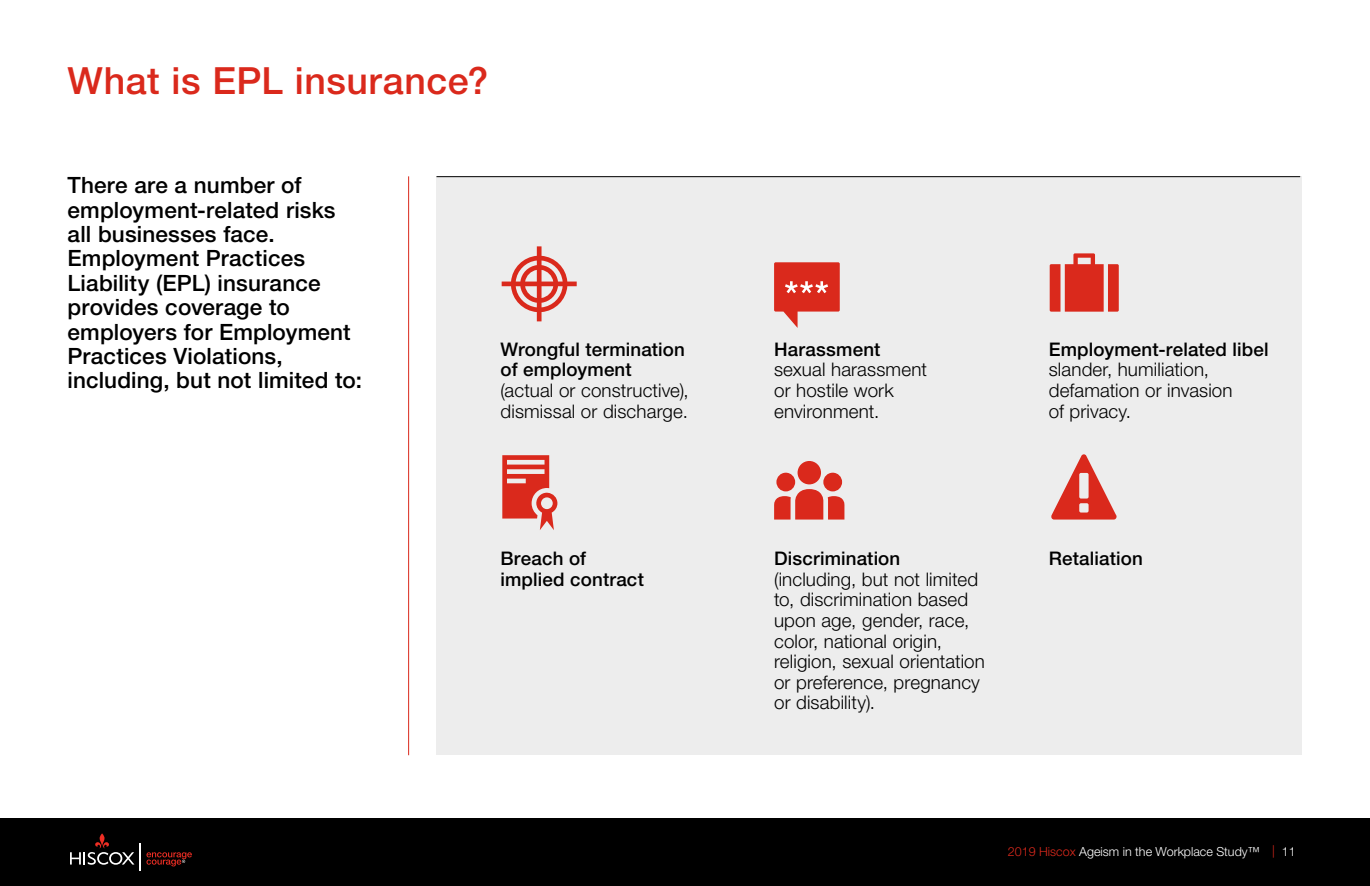
<style>
.page{position:relative;width:1370px;height:886px;background:#fff}
.page>*{position:absolute;margin:0;border:0;box-sizing:border-box;transform-origin:0 0}
.t1{font:500 37.5px "Helvetica Neue LT Std";letter-spacing:.015em;color:#da291c}
.t2{font:500 22.5px/24.4px "Helvetica Neue LT Std";letter-spacing:.005em;color:#000}
.t3{font:300 18.75px/20.6px "Helvetica Neue LT Std";letter-spacing:.005em;color:#000}
.t4{font:500 18.75px/20.6px "Helvetica Neue LT Std";letter-spacing:.01em;color:#000}
.t5{font:300 12.5px "Helvetica Neue LT Std";color:#fff}
.s1{color:#da291c}
</style>
<div class="page">
<div style="left:0;top:818px;width:1369px;height:68px;background:#000"></div>
<svg style="left:70px;top:833px;width:64px;height:32px"></svg>
<svg style="left:140px;top:843px;width:52px;height:27px"></svg>
<div style="left:436px;top:176px;width:866px;height:579px;background:#ededed"></div>
<hr style="left:436px;top:176px;width:863px;height:1px;background:#000">
<hr style="left:408px;top:176px;width:1px;height:579px;background:#da291c">
<svg style="left:502px;top:455px;width:55px;height:75px"></svg>
<svg style="left:501px;top:246px;width:75px;height:75px"></svg>
<div style="left:797px;top:461px;width:23px;height:23px;background:#da291c;border-radius:50%"></div>
<div style="left:776px;top:473px;width:19px;height:18px;background:#da291c;border-radius:50%"></div>
<div style="left:823px;top:473px;width:19px;height:18px;background:#da291c;border-radius:50%"></div>
<svg style="left:774px;top:489px;width:71px;height:30px"></svg>
<svg style="left:1049px;top:253px;width:69px;height:59px"></svg>
<svg style="left:1051px;top:454px;width:65px;height:65px"></svg>
<svg style="left:774px;top:262px;width:65px;height:66px"></svg>
<h1 class="t1" style="left:68px;top:59px;width:422px">What is EPL insurance?</h1>
<p class="t2" style="left:68px;top:173px;width:296px">There are a number of employment-related risks all businesses face.<br>Employment Practices<br>Liability (EPL) insurance provides coverage to employers for Employment<br>Practices Violations, including, but not limited to:</p>
<p class="t4" style="left:500px;top:338px;width:186px">Wrongful termination of employment</p>
<p class="t3" style="left:500px;top:379px;width:190px">(actual or constructive), dismissal or discharge.</p>
<p class="t4" style="left:500px;top:548px;width:145px">Breach of implied contract</p>
<p class="t4" style="left:774px;top:338px;width:108px">Harassment</p>
<p class="t3" style="left:774px;top:359px;width:154px">sexual harassment or hostile work environment.</p>
<p class="t4" style="left:774px;top:548px;width:128px">Discrimination</p>
<p class="t3" style="left:774px;top:568px;width:212px">(including, but not limited to, discrimination based upon age, gender, race, color, national origin, religion, sexual orientation or preference, pregnancy or disability).</p>
<p class="t4" style="left:1048px;top:338px;width:221px">Employment-related libel</p>
<p class="t3" style="left:1048px;top:359px;width:185px">slander, humiliation, defamation or invasion of privacy.</p>
<p class="t4" style="left:1048px;top:548px;width:95px">Retaliation</p>
<p class="t5" style="left:1007px;top:844px;width:289px"><span class="s1">2019 Hiscox</span> Ageism in the Workplace Study™ <span class="s1">|</span> 11</p>
</div>
